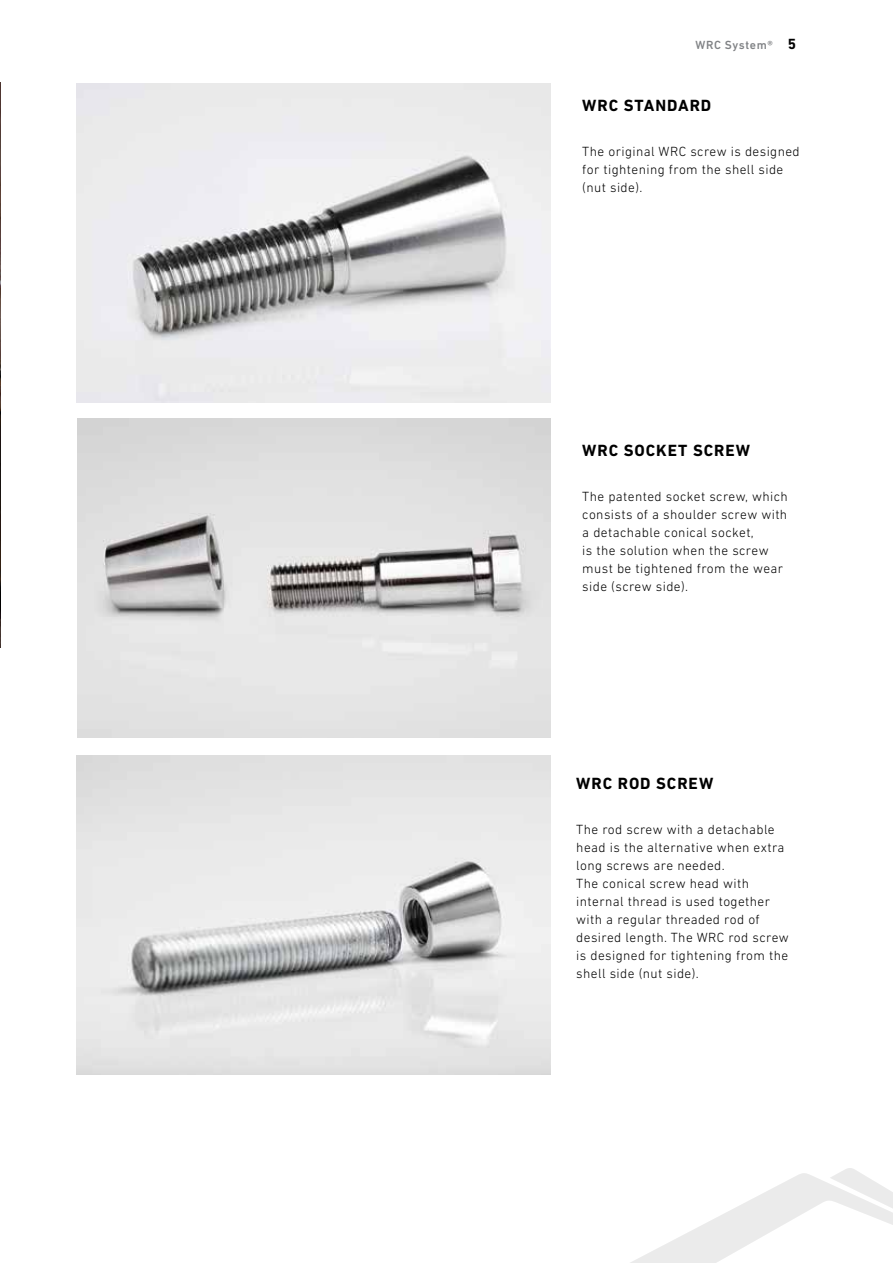
<style>
.page{position:relative;width:893px;height:1263px;background:#fff}
.page>*{position:absolute;margin:0;border:0;box-sizing:border-box;transform-origin:0 0}
.t1{font:700 16.5px "DIN Next LT Profor LKAB";letter-spacing:.055em;color:#000}
.t2{font:300 13.5px/18px "DIN Next LT Pro";letter-spacing:.03em;color:#000}
.t3{font:500 12px "DIN Next LT Pro";letter-spacing:.05em;color:#808285}
.s1{font-weight:700;font-size:15px;color:#000}
</style>
<div class="page">
<svg style="left:630px;top:1168px;width:263px;height:95px"></svg>
<img style="left:0;top:83px;width:1px;height:564px">
<img style="left:77px;top:83px;width:473px;height:319px">
<img style="left:77px;top:419px;width:473px;height:319px">
<img style="left:77px;top:756px;width:473px;height:319px">
<p class="t3" style="left:695px;top:38px;width:102px">WRC System® <span class="s1">5</span></p>
<p class="t1" style="left:582px;top:95px;width:130px">WRC STANDARD</p>
<p class="t2" style="left:582px;top:142px;width:219px">The original WRC screw is designed for tightening from the shell side (nut side).</p>
<p class="t1" style="left:582px;top:441px;width:169px">WRC SOCKET SCREW</p>
<p class="t2" style="left:582px;top:488px;width:207px">The patented socket screw, which consists of a shoulder screw with a detachable conical socket,<br>is the solution when the screw must be tightened from the wear side (screw side).</p>
<p class="t1" style="left:576px;top:773px;width:138px">WRC ROD SCREW</p>
<p class="t2" style="left:576px;top:820px;width:214px">The rod screw with a detachable head is the alternative when extra long screws are needed.<br>The conical screw head with internal thread is used together with a regular threaded rod of desired length. The WRC rod screw is designed for tightening from the shell side (nut side).</p>
</div>
